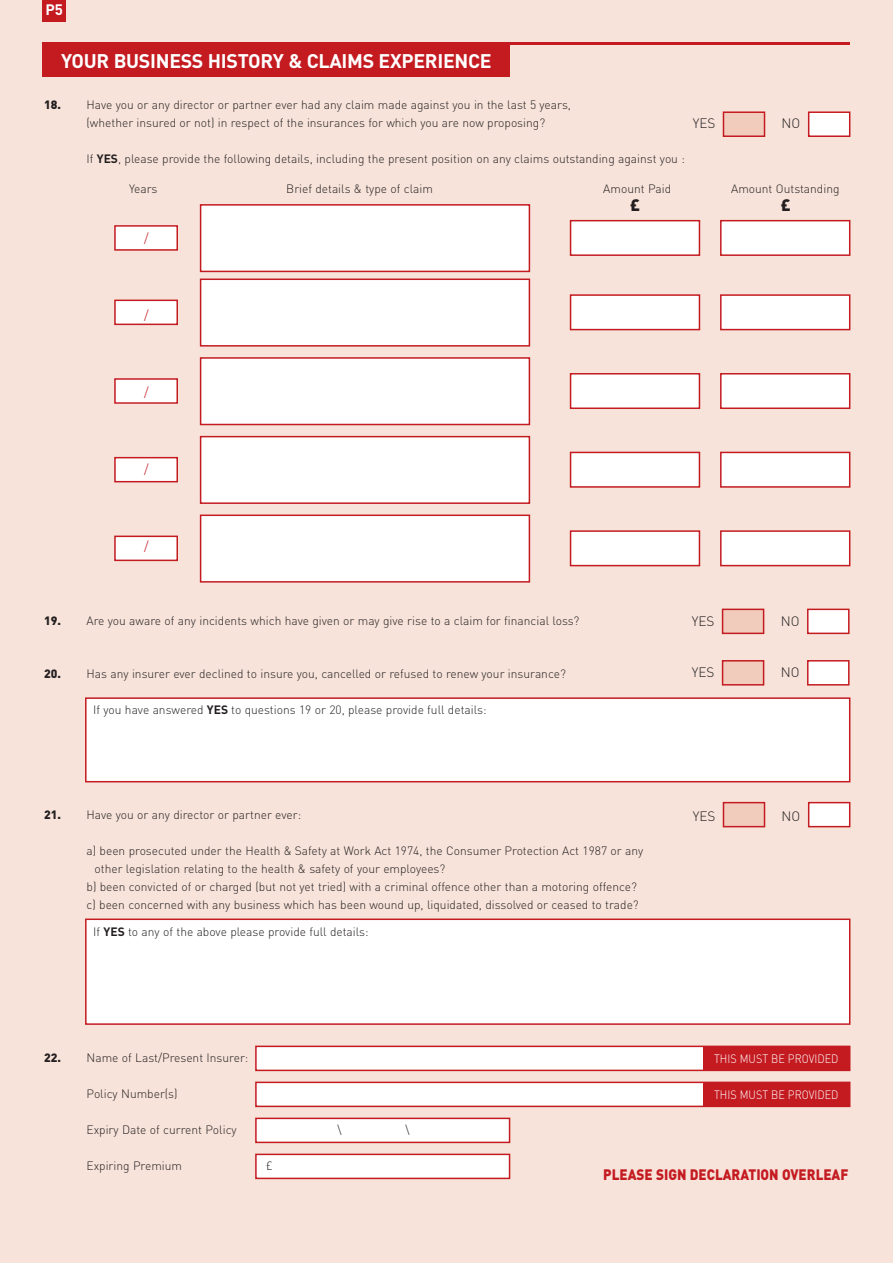
<style>
.page{position:relative;width:893px;height:1263px;background:#f7e3da}
.page>*{position:absolute;margin:0;border:0;box-sizing:border-box;transform-origin:0 0}
.t1{font:700 19.5px "DIN";letter-spacing:-.015em;color:#fff}
.t2{font:900 16.5px "DIN";color:#231f20}
.t3{font:900 15px "DIN";color:#c41b21;scale:.9 1}
.t4{font:700 15px "DIN";color:#fff}
.t5{font:300 13.5px "DIN";color:#231f20}
.t6{font:300 13.5px "DIN";color:#c41b21}
.t7{font:300 12px/18px "DIN";color:#231f20}
.t8{font:300 12px "DIN";color:#fff;scale:.9 1}
.s1{font-weight:900}
.s2{font-weight:700}
</style>
<div class="page">
<div style="left:86px;top:698px;width:764px;height:84px;background:#fff"></div>
<div style="left:85px;top:697px;width:765px;height:85px;border:2px solid #c41b21"></div>
<div style="left:43px;top:43px;width:467px;height:34px;background:#c41b21"></div>
<hr style="left:43px;top:43px;width:807px;height:2px;background:#c41b21">
<div style="left:809px;top:112px;width:41px;height:24px;background:#fff"></div>
<div style="left:808px;top:111px;width:42px;height:26px;border:2px solid #c41b21"></div>
<div style="left:723px;top:112px;width:41px;height:24px;background:#f1ccbd"></div>
<div style="left:723px;top:111px;width:42px;height:26px;border:2px solid #c41b21"></div>
<div style="left:808px;top:609px;width:41px;height:24px;background:#fff"></div>
<div style="left:807px;top:609px;width:42px;height:25px;border:2px solid #c41b21"></div>
<div style="left:723px;top:609px;width:41px;height:24px;background:#f1ccbd"></div>
<div style="left:722px;top:609px;width:42px;height:25px;border:2px solid #c41b21"></div>
<div style="left:808px;top:661px;width:41px;height:24px;background:#fff"></div>
<div style="left:807px;top:660px;width:42px;height:25px;border:2px solid #c41b21"></div>
<div style="left:723px;top:661px;width:41px;height:24px;background:#f1ccbd"></div>
<div style="left:722px;top:660px;width:42px;height:25px;border:2px solid #c41b21"></div>
<div style="left:115px;top:226px;width:62px;height:24px;background:#fff"></div>
<div style="left:114px;top:225px;width:64px;height:26px;border:2px solid #c41b21"></div>
<div style="left:201px;top:205px;width:328px;height:66px;background:#fff"></div>
<div style="left:200px;top:204px;width:330px;height:68px;border:2px solid #c41b21"></div>
<div style="left:571px;top:221px;width:128px;height:34px;background:#fff"></div>
<div style="left:570px;top:220px;width:130px;height:36px;border:2px solid #c41b21"></div>
<div style="left:721px;top:221px;width:129px;height:34px;background:#fff"></div>
<div style="left:720px;top:220px;width:130px;height:36px;border:2px solid #c41b21"></div>
<div style="left:115px;top:300px;width:62px;height:24px;background:#fff"></div>
<div style="left:114px;top:300px;width:64px;height:25px;border:2px solid #c41b21"></div>
<div style="left:201px;top:279px;width:328px;height:67px;background:#fff"></div>
<div style="left:200px;top:279px;width:330px;height:68px;border:2px solid #c41b21"></div>
<div style="left:571px;top:295px;width:128px;height:35px;background:#fff"></div>
<div style="left:570px;top:294px;width:130px;height:36px;border:2px solid #c41b21"></div>
<div style="left:721px;top:295px;width:129px;height:35px;background:#fff"></div>
<div style="left:720px;top:294px;width:130px;height:36px;border:2px solid #c41b21"></div>
<div style="left:115px;top:379px;width:62px;height:24px;background:#fff"></div>
<div style="left:114px;top:378px;width:64px;height:26px;border:2px solid #c41b21"></div>
<div style="left:201px;top:358px;width:328px;height:66px;background:#fff"></div>
<div style="left:200px;top:357px;width:330px;height:68px;border:2px solid #c41b21"></div>
<div style="left:571px;top:374px;width:128px;height:34px;background:#fff"></div>
<div style="left:570px;top:373px;width:130px;height:36px;border:2px solid #c41b21"></div>
<div style="left:721px;top:374px;width:129px;height:34px;background:#fff"></div>
<div style="left:720px;top:373px;width:130px;height:36px;border:2px solid #c41b21"></div>
<div style="left:115px;top:458px;width:62px;height:24px;background:#fff"></div>
<div style="left:114px;top:457px;width:64px;height:25px;border:2px solid #c41b21"></div>
<div style="left:201px;top:437px;width:328px;height:66px;background:#fff"></div>
<div style="left:200px;top:436px;width:330px;height:68px;border:2px solid #c41b21"></div>
<div style="left:571px;top:452px;width:128px;height:35px;background:#fff"></div>
<div style="left:570px;top:452px;width:130px;height:36px;border:2px solid #c41b21"></div>
<div style="left:721px;top:452px;width:129px;height:35px;background:#fff"></div>
<div style="left:720px;top:452px;width:130px;height:36px;border:2px solid #c41b21"></div>
<div style="left:115px;top:536px;width:62px;height:24px;background:#fff"></div>
<div style="left:114px;top:536px;width:64px;height:25px;border:2px solid #c41b21"></div>
<div style="left:201px;top:515px;width:328px;height:67px;background:#fff"></div>
<div style="left:200px;top:514px;width:330px;height:69px;border:2px solid #c41b21"></div>
<div style="left:571px;top:531px;width:128px;height:35px;background:#fff"></div>
<div style="left:570px;top:530px;width:130px;height:36px;border:2px solid #c41b21"></div>
<div style="left:721px;top:531px;width:129px;height:35px;background:#fff"></div>
<div style="left:720px;top:530px;width:130px;height:36px;border:2px solid #c41b21"></div>
<div style="left:86px;top:919px;width:764px;height:105px;background:#fff"></div>
<div style="left:85px;top:918px;width:765px;height:107px;border:2px solid #c41b21"></div>
<div style="left:256px;top:1046px;width:594px;height:24px;background:#fff"></div>
<div style="left:255px;top:1045px;width:595px;height:26px;border:2px solid #c41b21"></div>
<div style="left:256px;top:1082px;width:594px;height:24px;background:#fff"></div>
<div style="left:255px;top:1081px;width:595px;height:26px;border:2px solid #c41b21"></div>
<div style="left:256px;top:1118px;width:254px;height:24px;background:#fff"></div>
<div style="left:255px;top:1117px;width:255px;height:26px;border:2px solid #c41b21"></div>
<div style="left:256px;top:1154px;width:254px;height:24px;background:#fff"></div>
<div style="left:255px;top:1153px;width:255px;height:26px;border:2px solid #c41b21"></div>
<div style="left:703px;top:1082px;width:146px;height:23px;background:#c41b21"></div>
<div style="left:809px;top:803px;width:41px;height:24px;background:#fff"></div>
<div style="left:808px;top:802px;width:42px;height:25px;border:2px solid #c41b21"></div>
<div style="left:723px;top:803px;width:41px;height:24px;background:#f1ccbd"></div>
<div style="left:723px;top:802px;width:42px;height:25px;border:2px solid #c41b21"></div>
<div style="left:703px;top:1046px;width:146px;height:24px;background:#c41b21"></div>
<div style="left:43px;top:0;width:23px;height:21px;background:#c41b21"></div>
<p class="t4" style="left:46px;top:1px;width:19px">P5</p>
<h1 class="t1" style="left:61px;top:50px;width:432px">YOUR BUSINESS HISTORY &amp; CLAIMS EXPERIENCE</h1>
<p class="t7" style="left:87px;top:96px;width:486px;text-indent:-43px"><span class="s1">18.</span> Have you or any director or partner ever had any claim made against you in the last 5 years, (whether insured or not) in respect of the insurances for which you are now proposing?</p>
<p class="t7" style="left:87px;top:150px;width:600px">If <span class="s2">YES</span>, please provide the following details, including the present position on any claims outstanding against you :</p>
<p class="t7" style="left:129px;top:180px;width:30px">Years</p>
<p class="t7" style="left:286px;top:180px;width:148px">Brief details &amp; type of claim</p>
<p class="t7" style="left:603px;top:180px;width:69px">Amount Paid</p>
<p class="t7" style="left:731px;top:180px;width:110px">Amount Outstanding</p>
<h2 class="t2" style="left:630px;top:196px;width:11px">£</h2>
<h2 class="t2" style="left:781px;top:196px;width:11px">£</h2>
<p class="t5" style="left:693px;top:115px;width:24px">YES</p>
<p class="t5" style="left:782px;top:115px;width:20px">NO</p>
<p class="t6" style="left:144px;top:230px;width:6px">/</p>
<p class="t6" style="left:144px;top:307px;width:6px">/</p>
<p class="t6" style="left:144px;top:384px;width:6px">/</p>
<p class="t6" style="left:144px;top:461px;width:6px">/</p>
<p class="t6" style="left:144px;top:538px;width:6px">/</p>
<p class="t7" style="left:44px;top:612px;width:537px"><span class="s1">19.</span> Are you aware of any incidents which have given or may give rise to a claim for financial loss?</p>
<p class="t5" style="left:692px;top:613px;width:24px">YES</p>
<p class="t5" style="left:781px;top:613px;width:20px">NO</p>
<p class="t7" style="left:44px;top:665px;width:523px"><span class="s1">20.</span> Has any insurer ever declined to insure you, cancelled or refused to renew your insurance?</p>
<p class="t7" style="left:93px;top:701px;width:395px">If you have answered <span class="s2">YES</span> to questions 19 or 20, please provide full details:</p>
<p class="t5" style="left:692px;top:665px;width:24px">YES</p>
<p class="t5" style="left:781px;top:665px;width:20px">NO</p>
<p class="t7" style="left:44px;top:806px;width:259px"><span class="s1">21.</span> Have you or any director or partner ever:</p>
<p class="t7" style="left:87px;top:842px;width:558px">a) been prosecuted under the Health &amp; Safety at Work Act 1974, the Consumer Protection Act 1987 or any</p>
<p class="t7" style="left:94px;top:860px;width:352px">other legislation relating to the health &amp; safety of your employees?</p>
<p class="t7" style="left:87px;top:878px;width:552px">b) been convicted of or charged (but not yet tried) with a criminal offence other than a motoring offence?</p>
<p class="t7" style="left:87px;top:896px;width:554px">c) been concerned with any business which has been wound up, liquidated, dissolved or ceased to trade?</p>
<p class="t7" style="left:93px;top:923px;width:277px">If <span class="s2">YES</span> to any of the above please provide full details:</p>
<p class="t5" style="left:693px;top:808px;width:24px">YES</p>
<p class="t5" style="left:782px;top:808px;width:20px">NO</p>
<p class="t7" style="left:44px;top:1049px;width:206px"><span class="s1">22.</span> Name of Last/Present Insurer:</p>
<p class="t7" style="left:87px;top:1085px;width:93px">Policy Number(s)</p>
<p class="t7" style="left:87px;top:1121px;width:152px">Expiry Date of current Policy</p>
<p class="t7" style="left:338px;top:1121px;width:6px">\</p>
<p class="t7" style="left:405px;top:1121px;width:6px">\</p>
<p class="t7" style="left:87px;top:1157px;width:97px">Expiring Premium</p>
<p class="t7" style="left:266px;top:1157px;width:8px">£</p>
<p class="t8" style="left:714px;top:1051px;width:140px">THIS MUST BE PROVIDED</p>
<p class="t8" style="left:714px;top:1087px;width:140px">THIS MUST BE PROVIDED</p>
<p class="t3" style="left:603px;top:1165px;width:274px">PLEASE SIGN DECLARATION OVERLEAF</p>
</div>
